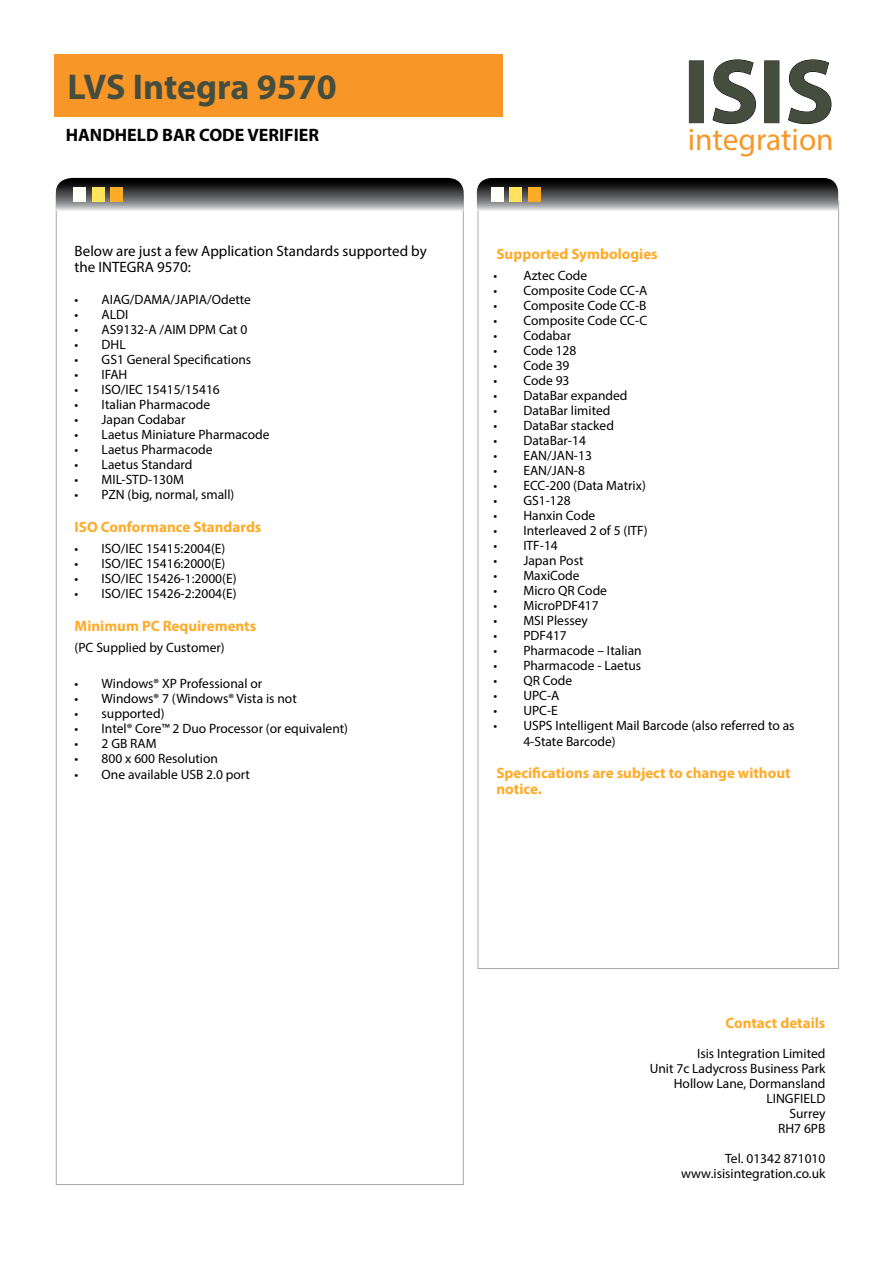
<style>
.page{position:relative;width:893px;height:1263px;background:#fff}
.page>*{position:absolute;margin:0;border:0;box-sizing:border-box;transform-origin:0 0}
.t1{font:700 91.5px "Myriad Pro";color:#444d3e}
.t2{font:700 36px "Myriad Pro";color:#444d3e}
.t3{font:31.5px "Myriad Pro";color:#f89728}
.t4{font:700 18px "Myriad Pro";color:#000}
.t5{font:700 15px/16.5px "Myriad Pro";color:#ffab28}
.t6{font:15px/16.5px "Myriad Pro";color:#000}
.t7{font:13.5px/15px "Myriad Pro";color:#000;text-align:right}
</style>
<div class="page">
<svg style="left:56px;top:178px;width:408px;height:33px;background:#5b5b5d"></svg>
<div style="left:110px;top:187px;width:13px;height:15px;background:#ffab28"></div>
<div style="left:92px;top:187px;width:13px;height:15px;background:#ffe25e"></div>
<div style="left:73px;top:187px;width:13px;height:15px;background:#fffef7"></div>
<div style="left:689px;top:61px;width:14px;height:62px;border:1px solid #000"></div>
<svg style="left:712px;top:59px;width:44px;height:65px"></svg>
<svg style="left:788px;top:59px;width:44px;height:65px"></svg>
<div style="left:54px;top:54px;width:448px;height:62px;background:#f89728"></div>
<svg style="left:477px;top:178px;width:361px;height:33px;background:#5b5c5d"></svg>
<div style="left:528px;top:188px;width:13px;height:14px;background:#ffab28"></div>
<div style="left:509px;top:188px;width:13px;height:14px;background:#ffe25e"></div>
<div style="left:491px;top:188px;width:13px;height:14px;background:#fffef7"></div>
<h2 class="t2" style="left:68px;top:63px;width:271px">LVS Integra 9570</h2>
<h3 class="t4" style="left:66px;top:123px;width:255px">HANDHELD BAR CODE VERIFIER</h3>
<p class="t6" style="left:75px;top:242px;width:354px">Below are just a few Application Standards supported by the INTEGRA 9570:</p>
<p class="t7" style="left:75px;top:292px;width:178px">• AIAG/DAMA/JAPIA/Odette</p>
<p class="t7" style="left:75px;top:307px;width:55px">• ALDI</p>
<p class="t7" style="left:75px;top:322px;width:174px">• AS9132-A /AIM DPM Cat 0</p>
<p class="t7" style="left:75px;top:337px;width:53px">• DHL</p>
<p class="t7" style="left:75px;top:352px;width:178px">• GS1 General Specifications</p>
<p class="t7" style="left:75px;top:367px;width:54px">• IFAH</p>
<p class="t7" style="left:75px;top:382px;width:147px">• ISO/IEC 15415/15416</p>
<p class="t7" style="left:75px;top:397px;width:137px">• Italian Pharmacode</p>
<p class="t7" style="left:75px;top:412px;width:112px">• Japan Codabar</p>
<p class="t7" style="left:75px;top:427px;width:196px">• Laetus Miniature Pharmacode</p>
<p class="t7" style="left:75px;top:442px;width:139px">• Laetus Pharmacode</p>
<p class="t7" style="left:75px;top:457px;width:119px">• Laetus Standard</p>
<p class="t7" style="left:75px;top:472px;width:111px">• MIL-STD-130M</p>
<p class="t7" style="left:75px;top:487px;width:161px">• PZN (big, normal, small)</p>
<p class="t5" style="left:75px;top:518px;width:188px">ISO Conformance Standards</p>
<p class="t7" style="left:75px;top:541px;width:152px">• ISO/IEC 15415:2004(E)</p>
<p class="t7" style="left:75px;top:556px;width:152px">• ISO/IEC 15416:2000(E)</p>
<p class="t7" style="left:75px;top:571px;width:163px">• ISO/IEC 15426-1:2000(E)</p>
<p class="t7" style="left:75px;top:586px;width:163px">• ISO/IEC 15426-2:2004(E)</p>
<p class="t5" style="left:75px;top:617px;width:183px">Minimum PC Requirements</p>
<p class="t7" style="left:75px;top:640px;width:152px">(PC Supplied by Customer)</p>
<p class="t7" style="left:75px;top:676px;width:189px">• Windows® XP Professional or</p>
<p class="t7" style="left:75px;top:691px;width:224px">• Windows® 7 (Windows® Vista is not</p>
<p class="t7" style="left:75px;top:706px;width:91px">• supported)</p>
<p class="t7" style="left:75px;top:721px;width:275px">• Intel® Core™ 2 Duo Processor (or equivalent)</p>
<p class="t7" style="left:75px;top:736px;width:84px">• 2 GB RAM</p>
<p class="t7" style="left:75px;top:751px;width:145px">• 800 x 600 Resolution</p>
<p class="t7" style="left:75px;top:767px;width:177px">• One available USB 2.0 port</p>
<h1 class="t1" style="left:683px;top:32px;width:153px">ISIS</h1>
<h3 class="t3" style="left:688px;top:120px;width:147px">integration</h3>
<p class="t5" style="left:497px;top:245px;width:163px">Supported Symbologies</p>
<p class="t7" style="left:493px;top:267px;width:95px">• Aztec Code</p>
<p class="t7" style="left:493px;top:282px;width:156px">• Composite Code CC-A</p>
<p class="t7" style="left:493px;top:297px;width:155px">• Composite Code CC-B</p>
<p class="t7" style="left:493px;top:312px;width:155px">• Composite Code CC-C</p>
<p class="t7" style="left:493px;top:327px;width:79px">• Codabar</p>
<p class="t7" style="left:493px;top:342px;width:85px">• Code 128</p>
<p class="t7" style="left:493px;top:357px;width:78px">• Code 39</p>
<p class="t7" style="left:493px;top:372px;width:78px">• Code 93</p>
<p class="t7" style="left:493px;top:387px;width:136px">• DataBar expanded</p>
<p class="t7" style="left:493px;top:402px;width:119px">• DataBar limited</p>
<p class="t7" style="left:493px;top:417px;width:122px">• DataBar stacked</p>
<p class="t7" style="left:493px;top:432px;width:94px">• DataBar-14</p>
<p class="t7" style="left:493px;top:447px;width:100px">• EAN/JAN-13</p>
<p class="t7" style="left:493px;top:462px;width:93px">• EAN/JAN-8</p>
<p class="t7" style="left:493px;top:477px;width:154px">• ECC-200 (Data Matrix)</p>
<p class="t7" style="left:493px;top:492px;width:79px">• GS1-128</p>
<p class="t7" style="left:493px;top:507px;width:104px">• Hanxin Code</p>
<p class="t7" style="left:493px;top:522px;width:156px">• Interleaved 2 of 5 (ITF)</p>
<p class="t7" style="left:493px;top:537px;width:66px">• ITF-14</p>
<p class="t7" style="left:493px;top:552px;width:92px">• Japan Post</p>
<p class="t7" style="left:493px;top:567px;width:88px">• MaxiCode</p>
<p class="t7" style="left:493px;top:582px;width:115px">• Micro QR Code</p>
<p class="t7" style="left:493px;top:597px;width:107px">• MicroPDF417</p>
<p class="t7" style="left:493px;top:612px;width:96px">• MSI Plessey</p>
<p class="t7" style="left:493px;top:627px;width:75px">• PDF417</p>
<p class="t7" style="left:493px;top:642px;width:150px">• Pharmacode – Italian</p>
<p class="t7" style="left:493px;top:657px;width:149px">• Pharmacode - Laetus</p>
<p class="t7" style="left:493px;top:672px;width:80px">• QR Code</p>
<p class="t7" style="left:493px;top:687px;width:68px">• UPC-A</p>
<p class="t7" style="left:493px;top:702px;width:66px">• UPC-E</p>
<p class="t7" style="left:523px;top:717px;width:273px;line-height:16.5px;text-align:left;text-indent:-30px">• USPS Intelligent Mail Barcode (also referred to as<br>4-State Barcode)</p>
<p class="t5" style="left:496px;top:764px;width:296px">Specifications are subject to change without notice.</p>
<p class="t5" style="left:725px;top:1014px;width:101px">Contact details</p>
<p class="t7" style="left:650px;top:1045px;width:177px">Isis Integration Limited<br>Unit 7c Ladycross Business Park<br>Hollow Lane, Dormansland<br>LINGFIELD<br>Surrey<br>RH7 6PB</p>
<p class="t7" style="left:681px;top:1150px;width:146px">Tel. 01342 871010 www.isisintegration.co.uk</p>
</div>
